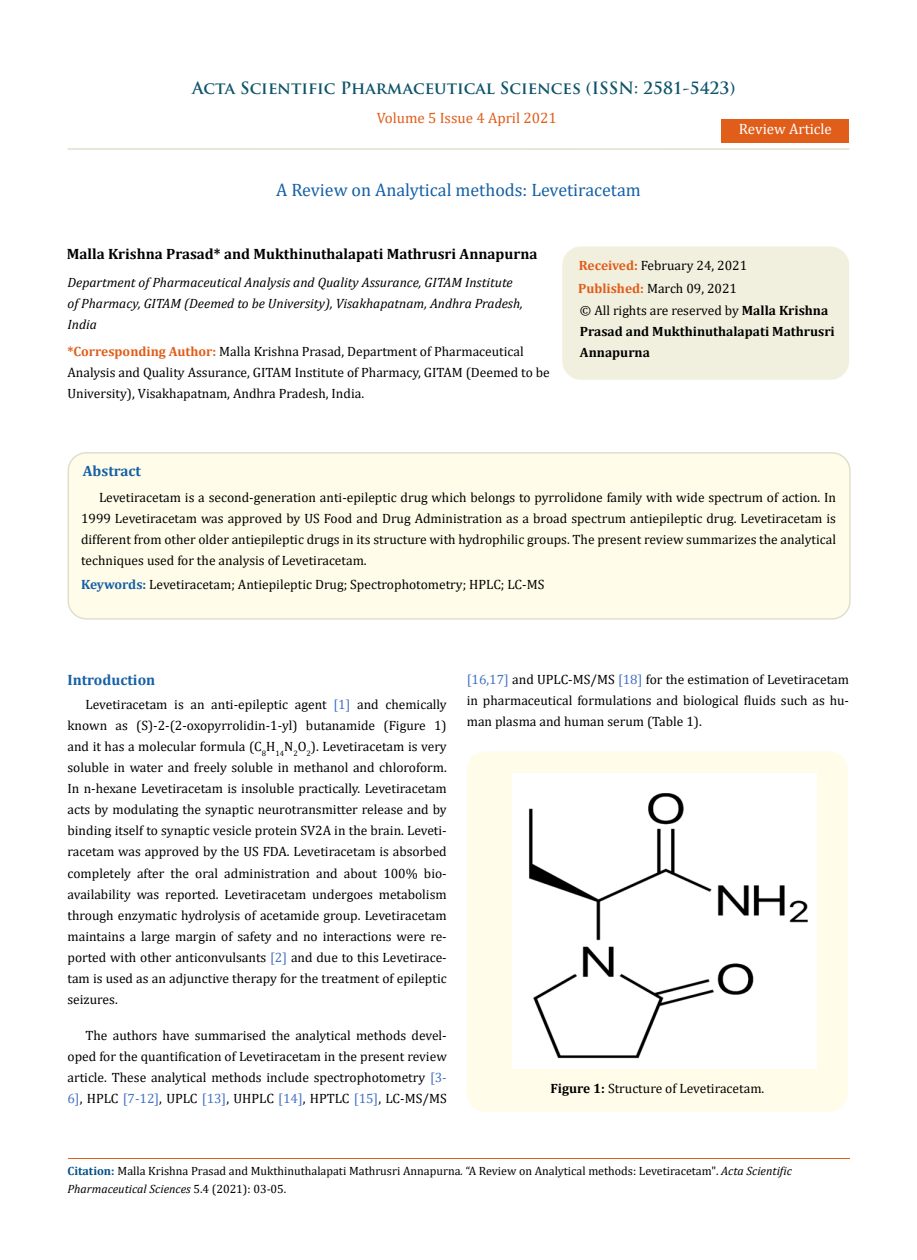
<style>
.page{position:relative;width:917px;height:1260px;background:#fff}
.page>*{position:absolute;margin:0;border:0;box-sizing:border-box;transform-origin:0 0}
.t1{font:18px "Cambria";color:#1560a6}
.t2{font:700 16.5px "Trajan Pro";color:#0e546a}
.t3{font:700 15px "Cambria";color:#000}
.t4{font:15px "Cambria";color:#e05d1a}
.t5{font:700 15px "Cambria";color:#1560a6}
.t6{font:15px "Cambria";color:#fff}
.t7{font:13.5px/21px "Cambria";color:#000;text-align:justify}
.t8{font:italic 13.5px/21px "Cambria";color:#000}
.t9{font:700 13.5px/21px "Cambria";color:#000}
.t10{font:12px/18px "Cambria";color:#000}
.s1{font-weight:700;color:#e05d1a}
.s2{font-weight:400}
.s3{font-weight:700;color:#1560a6}
.s4{color:#4472c4}
.s5{font-weight:700}
.s6{font-weight:700;color:#035089}
.s7{font-style:italic}
</style>
<div class="page">
<div style="left:721px;top:119px;width:128px;height:23px;background:#e05d1a"></div>
<div style="left:563px;top:247px;width:285px;height:132px;background:#f1f0de;border-radius:18px"></div>
<div style="left:562px;top:247px;width:287px;height:133px;border:2px solid #f1f0de;border-radius:18px"></div>
<div style="left:68px;top:453px;width:781px;height:166px;background:#fffde9;border-radius:18px"></div>
<div style="left:67px;top:452px;width:783px;height:168px;border:2px solid #e0dfcd;border-radius:18px"></div>
<div style="left:467px;top:752px;width:380px;height:360px;background:#fffde9;border-radius:18px"></div>
<img style="left:512px;top:774px;width:304px;height:294px">
<hr style="left:68px;top:1159px;width:781px;height:1px;background:#e05d1a">
<hr style="left:67px;top:148px;width:782px;height:2px;background:#e0dfcd">
<p class="t2" style="left:192px;top:77px;width:545px">Acta Scientific Pharmaceutical Sciences (ISSN: 2581-5423)</p>
<p class="t4" style="left:376px;top:109px;width:182px">Volume 5 Issue 4 April 2021</p>
<p class="t6" style="left:739px;top:120px;width:94px">Review Article</p>
<h1 class="t1" style="left:276px;top:180px;width:366px">A Review on Analytical methods: Levetiracetam</h1>
<p class="t3" style="left:67px;top:243px;width:472px">Malla Krishna Prasad* and Mukthinuthalapati Mathrusri Annapurna</p>
<p class="t8" style="left:67px;top:272px;width:457px">Department of Pharmaceutical Analysis and Quality Assurance, GITAM Institute of Pharmacy, GITAM (Deemed to be University), Visakhapatnam, Andhra Pradesh,<br>India</p>
<p class="t7" style="left:67px;top:340px;width:484px;text-align:left"><span class="s1">*Corresponding Author:</span> Malla Krishna Prasad, Department of Pharmaceutical<br>Analysis and Quality Assurance, GITAM Institute of Pharmacy, GITAM (Deemed to be<br>University), Visakhapatnam, Andhra Pradesh, India.</p>
<p class="t7" style="left:578px;top:254px;width:171px;line-height:23px"><span class="s1">Received:</span> February 24, 2021<br><span class="s1">Published:</span> March 09, 2021</p>
<p class="t9" style="left:580px;top:299px;width:256px"><span class="s2">© All rights are reserved by</span> Malla Krishna<br>Prasad and Mukthinuthalapati Mathrusri<br>Annapurna</p>
<p class="t5" style="left:83px;top:461px;width:60px">Abstract</p>
<p class="t7" style="left:81px;top:486px;width:756px;text-indent:18px">Levetiracetam is a second-generation anti-epileptic drug which belongs to pyrrolidone family with wide spectrum of action. In 1999 Levetiracetam was approved by US Food and Drug Administration as a broad spectrum antiepileptic drug. Levetiracetam is different from other older antiepileptic drugs in its structure with hydrophilic groups. The present review summarizes the analytical techniques used for the analysis of Levetiracetam.</p>
<p class="t7" style="left:81px;top:574px;width:465px"><span class="s3">Keywords:</span> Levetiracetam; Antiepileptic Drug; Spectrophotometry; HPLC; LC-MS</p>
<p class="t5" style="left:67px;top:670px;width:89px">Introduction</p>
<p class="t7" style="left:67px;top:694px;width:381px;text-indent:18px">Levetiracetam is an anti-epileptic agent <span class="s4">[1]</span> and chemically known as (S)-2-(2-oxopyrrolidin-1-yl) butanamide (Figure 1) and it has a molecular formula (C<sub>8</sub>H<sub>14</sub>N<sub>2</sub>O<sub>2</sub>). Levetiracetam is very soluble in water and freely soluble in methanol and chloroform.<br>In n-hexane Levetiracetam is insoluble practically. Levetiracetam acts by modulating the synaptic neurotransmitter release and by binding itself to synaptic vesicle protein SV2A in the brain. Leveti&shy;racetam was approved by the US FDA. Levetiracetam is absorbed completely after the oral administration and about 100% bio&shy;availability was reported. Levetiracetam undergoes metabolism through enzymatic hydrolysis of acetamide group. Levetiracetam maintains a large margin of safety and no interactions were re&shy;ported with other anticonvulsants <span class="s4">[2]</span> and due to this Levetirace&shy;tam is used as an adjunctive therapy for the treatment of epileptic seizures.</p>
<p class="t7" style="left:67px;top:1024px;width:381px;text-indent:18px">The authors have summarised the analytical methods devel&shy;oped for the quantification of Levetiracetam in the present review article. These analytical methods include spectrophotometry <span class="s4">[3- 6]</span>, HPLC <span class="s4">[7-12]</span>, UPLC <span class="s4">[13]</span>, UHPLC <span class="s4">[14]</span>, HPTLC <span class="s4">[15]</span>, LC-MS/MS</p>
<p class="t7" style="left:467px;top:669px;width:384px"><span class="s4">[16,17]</span> and UPLC-MS/MS <span class="s4">[18]</span> for the estimation of Levetiracetam in pharmaceutical formulations and biological fluids such as hu&shy;man plasma and human serum (Table 1).</p>
<p class="t7" style="left:550px;top:1078px;width:215px"><span class="s5">Figure 1:</span> Structure of Levetiracetam.</p>
<p class="t10" style="left:68px;top:1162px;width:725px"><span class="s6">Citation:</span> Malla Krishna Prasad and Mukthinuthalapati Mathrusri Annapurna<span class="s7">.</span> “A Review on Analytical methods: Levetiracetam". <span class="s7">Acta Scientific<br>Pharmaceutical Sciences</span> 5.4 (2021): 03-05.</p>
</div>
